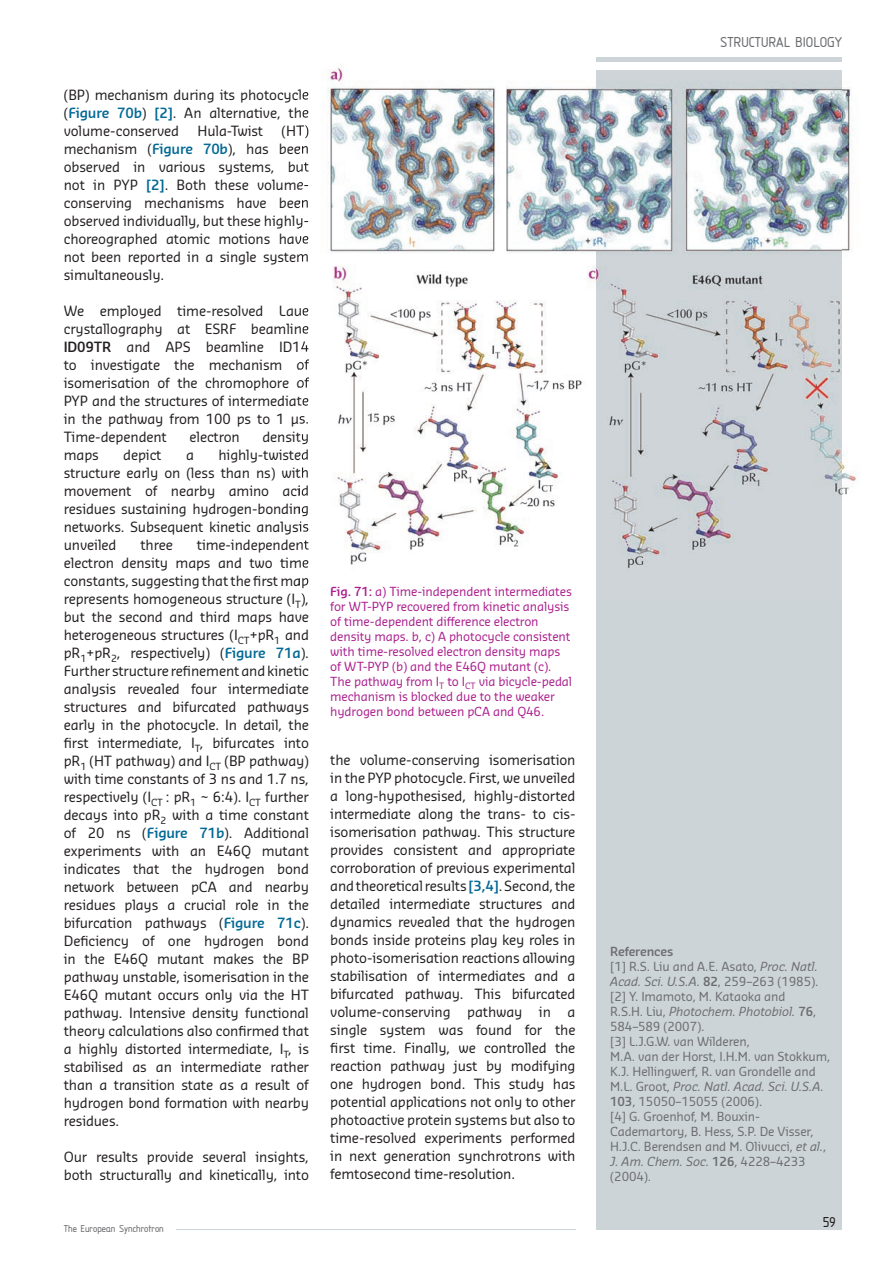
<style>
.page{position:relative;width:893px;height:1263px;background:#fff}
.page>*{position:absolute;margin:0;border:0;box-sizing:border-box;transform-origin:0 0}
.t1{font:15px "Isonorm MN";color:#6c6d70}
.t2{font:15px "Isonorm MN";color:#231f20}
.t3{font:13.5px/18px "Sansa Pro";letter-spacing:-.01em;color:#231f20;text-align:justify}
.t4{font:12px/15px "Sansa Pro";letter-spacing:-.01em;color:#6c6d70}
.t5{font:12px/15px "Sansa Pro";letter-spacing:-.01em;color:#ab208e}
.t6{font:10.5px "Isonorm MN";color:#6c6d70}
.s1{font-weight:600;color:#036995}
.s2{font-weight:600}
.s3{font-style:italic}
</style>
<div class="page">
<div style="left:597px;top:71px;width:245px;height:1159px;background:#cdd4d7"></div>
<hr style="left:176px;top:1228px;width:399px;height:1px;background:#cdd4d7">
<img style="left:327px;top:57px;width:294px;height:392px">
<img style="left:621px;top:70px;width:230px;height:27px">
<img style="left:842px;top:97px;width:14px;height:398px">
<img style="left:333px;top:449px;width:264px;height:151px">
<img style="left:597px;top:71px;width:245px;height:497px">
<svg style="left:299px;top:89px;width:10px;height:29px"></svg>
<svg style="left:299px;top:125px;width:10px;height:65px"></svg>
<svg style="left:299px;top:200px;width:10px;height:62px"></svg>
<svg style="left:299px;top:308px;width:10px;height:44px"></svg>
<svg style="left:299px;top:359px;width:10px;height:47px"></svg>
<svg style="left:299px;top:416px;width:10px;height:184px"></svg>
<p class="t3" style="left:64px;top:85px;width:247px">(BP) mechanism during its photocycle (<span class="s1">Figure 70b</span>) <span class="s1">[2]</span>. an alternative, the volume-conserved</p>
<p class="t3" style="left:64px;top:121px;width:247px;text-indent:218px">(HT) mechanism (<span class="s1">Figure 70b</span>), has been observed in various systems, but not in PyP <span class="s1">[2]</span>. Both these volume&shy;conserving mechanisms have been observed individually, but these highly&shy;choreographed atomic motions have not been reported in a single system simultaneously.</p>
<p class="t3" style="left:64px;top:301px;width:247px">We employed time-resolved Laue crystallography at ESRF beamline <span class="s2">ID09TR</span> and APS beamline ID14 to investigate the mechanism of isomerisation of the chromophore of PyP and the structures of intermediate in the pathway from 100 ps to 1 μs.<br>Time-dependent</p>
<p class="t3" style="left:198px;top:121px;width:67px">Hula-Twist</p>
<p class="t3" style="left:189px;top:427px;width:52px">electron</p>
<p class="t3" style="left:262px;top:427px;width:48px">density</p>
<p class="t3" style="left:64px;top:445px;width:247px;text-indent:155px">highly-twisted structure early on (less than ns) with movement of nearby amino acid residues sustaining hydrogen-bonding networks. Subsequent kinetic analysis unveiled</p>
<p class="t3" style="left:64px;top:445px;width:37px">maps</p>
<p class="t3" style="left:123px;top:445px;width:40px">depict</p>
<p class="t3" style="left:186px;top:445px;width:9px">a</p>
<p class="t3" style="left:64px;top:535px;width:247px;text-indent:133px">time-independent electron density maps and two time constants, suggesting that the first map represents homogeneous structure (I<sub>T</sub>), but the second and third maps have heterogeneous structures (I<sub>CT</sub>+pR<sub>1</sub> and pR<sub>1</sub>+pR<sub>2</sub>, respectively) (<span class="s1">Figure 71a</span>).<br>Further structure refinement and kinetic analysis revealed four intermediate structures and bifurcated pathways early in the photocycle. In detail, the first intermediate, I<sub>T</sub>, bifurcates into pR<sub>1</sub> (HT pathway) and I<sub>CT</sub> (BP pathway) with time constants of 3 ns and 1.7 ns, respectively (I<sub>CT</sub> : pR<sub>1</sub> ~ 6:4). I<sub>CT</sub> further decays into pR<sub>2</sub> with a time constant of 20 ns (<span class="s1">Figure 71b</span>). Additional experiments with an E46Q mutant indicates that the hydrogen bond network between pCA and nearby residues plays a crucial role in the bifurcation pathways (<span class="s1">Figure 71c</span>).<br>Deficiency of one hydrogen bond in the E46Q mutant makes the BP pathway unstable, isomerisation in the E46Q mutant occurs only via the HT pathway. Intensive density functional theory calculations also confirmed that a highly distorted intermediate, I<sub>T</sub>, is stabilised as an intermediate rather than a transition state as a result of hydrogen bond formation with nearby residues.</p>
<p class="t3" style="left:64px;top:1147px;width:247px">Our results provide several insights, both structurally and kinetically, into</p>
<p class="t3" style="left:141px;top:535px;width:34px">three</p>
<p class="t6" style="left:64px;top:1222px;width:102px">The European Synchrotron</p>
<p class="t5" style="left:330px;top:584px;width:243px"><span class="s2">Fig. 71:</span> a) Time-independent intermediates for WT-PyP recovered from kinetic analysis of time-dependent difference electron density maps. b, c) A photocycle consistent with time-resolved electron density maps of WT-PyP (b) and the E46Q mutant (c).<br>The pathway from I<sub>T</sub> to I<sub>CT</sub> via bicycle-pedal mechanism is blocked due to the weaker hydrogen bond between pCA and Q46.</p>
<p class="t3" style="left:330px;top:751px;width:247px">the volume-conserving isomerisation in the PyP photocycle. First, we unveiled a long-hypothesised, highly-distorted intermediate along the trans- to cis&shy;isomerisation pathway. This structure provides consistent and appropriate corroboration of previous experimental and theoretical results <span class="s1">[3,4]</span>. Second, the detailed intermediate structures and dynamics revealed that the hydrogen bonds inside proteins play key roles in photo-isomerisation reactions allowing stabilisation of intermediates and a bifurcated pathway. This bifurcated volume-conserving pathway in a single system was found for the first time. Finally, we controlled the reaction pathway just by modifying one hydrogen bond. This study has potential applications not only to other photoactive protein systems but also to time-resolved experiments performed in next generation synchrotrons with femtosecond time-resolution.</p>
<p class="t1" style="left:720px;top:34px;width:123px">STRUCTURAL BIOLOGY</p>
<p class="t4" style="left:610px;top:944px;width:222px"><span class="s2">References<br></span>[1] r.S. Liu and a.E. asato, <span class="s3">Proc. Natl.<br>Acad. Sci. U.S.A.</span> <span class="s2">82</span>, 259–263 (1985). [2] y. Imamoto, M. kataoka and<br>r.S.H. Liu, <span class="s3">Photochem. Photobiol.</span> <span class="s2">76</span>,<br>584–589 (2007).<br>[3] L.J.G.W. van Wilderen,<br>M.A. van der Horst, I.H.M. van Stokkum, k.J. Hellingwerf, R. van Grondelle and<br>M.L. Groot, <span class="s3">Proc. Natl. Acad. Sci. U.S.A.<br></span><span class="s2">103</span>, 15050–15055 (2006).<br>[4] G. Groenhof, M. Bouxin-<br>Cademartory, B. Hess, S.P. De Visser,<br>H.J.C. Berendsen and M. Olivucci, <span class="s3">et al.</span>,<br><span class="s3">J. Am. Chem. Soc.</span> <span class="s2">126</span>, 4228–4233 (2004).</p>
<p class="t2" style="left:823px;top:1213px;width:14px">59</p>
</div>
